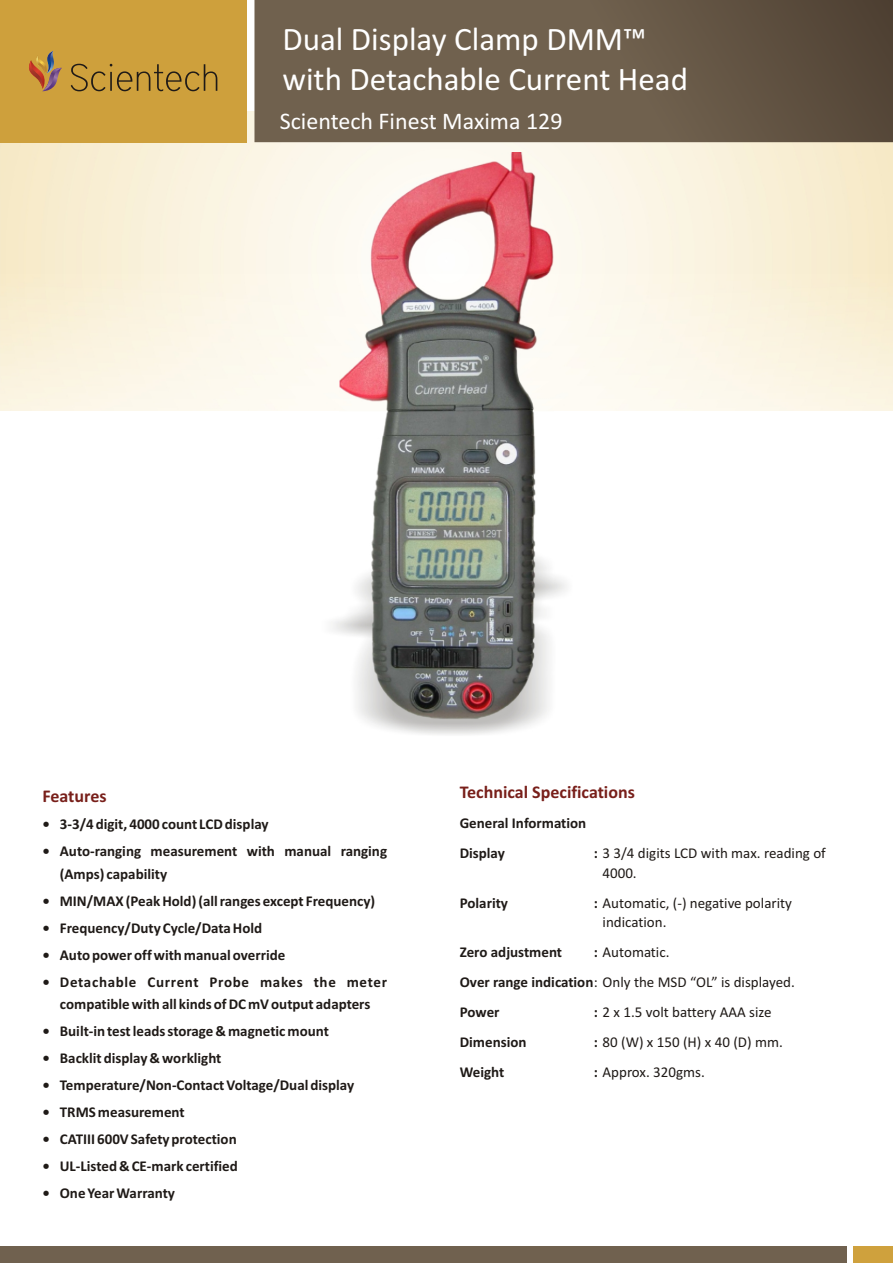
<style>
.page{position:relative;width:893px;height:1263px;background:#fff}
.page>*{position:absolute;margin:0;border:0;box-sizing:border-box;transform-origin:0 0}
.t1{font:33px/40.3px "Calibri";color:#fff}
.t2{font:24px "Calibri";color:#fff}
.t3{font:700 18px "Calibri";color:#781f1a}
.t4{font:700 15px/27px "Calibri";color:#1f1a17}
.t5{font:15px/19.5px "Calibri";color:#1f1a17}
.s1{font-weight:700}
</style>
<div class="page">
<div style="left:0;top:1246px;width:846px;height:17px;background:#70614f"></div>
<div style="left:854px;top:1246px;width:39px;height:17px;background:#cfa13d"></div>
<img style="left:0;top:112px;width:893px;height:299px">
<img style="left:339px;top:152px;width:215px;height:568px">
<svg style="left:254px;top:0;width:639px;height:142px;background:#695a48"></svg>
<div style="left:0;top:0;width:246px;height:142px;background:#cea03c"></div>
<svg style="left:71px;top:64px;width:146px;height:27px"></svg>
<svg style="left:29px;top:51px;width:33px;height:40px"></svg>
<h1 class="t1" style="left:282px;top:22px;width:407px">Dual Display Clamp DMM™ with Detachable Current Head</h1>
<h2 class="t2" style="left:280px;top:111px;width:284px">Scientech Finest Maxima 129</h2>
<p class="t3" style="left:43px;top:788px;width:66px">Features</p>
<p class="t4" style="left:60px;top:812px;width:329px;text-indent:-17px">• 3-3/4 digit, 4000 count LCD display<br>Auto-ranging measurement with manual ranging</p>
<p class="t4" style="left:60px;top:861px;width:329px">(Amps) capability<br>MIN/MAX (Peak Hold) (all ranges except Frequency)<br>Frequency/Duty Cycle/Data Hold<br>Auto power off with manual override<br>Detachable Current Probe makes the meter</p>
<p class="t4" style="left:60px;top:992px;width:312px">compatible with all kinds of DC mV output adapters Built-in test leads storage &amp; magnetic mount Backlit display &amp; worklight Temperature/Non-Contact Voltage/Dual display TRMS measurement<br>CATIII 600V Safety protection<br>UL-Listed &amp; CE-mark certified<br>One Year Warranty</p>
<p class="t4" style="left:42px;top:839px;width:9px">•</p>
<p class="t4" style="left:42px;top:888px;width:9px;text-align:justify">• • • •</p>
<p class="t4" style="left:42px;top:1019px;width:9px;text-align:justify">• • • • • • •</p>
<p class="t3" style="left:460px;top:785px;width:177px">Technical Specifications</p>
<p class="t4" style="left:460px;top:810px;width:128px;line-height:30px">General Information<br>Display</p>
<p class="t5" style="left:603px;top:845px;width:225px;text-indent:-9px"><span class="s1">:</span> 3 3/4 digits LCD with max. reading of<br>4000.</p>
<p class="t4" style="left:460px;top:891px;width:50px">Polarity</p>
<p class="t5" style="left:603px;top:894px;width:191px;text-indent:-9px"><span class="s1">:</span> Automatic, (-) negative polarity indication.</p>
<p class="t4" style="left:460px;top:940px;width:104px">Zero adjustment</p>
<p class="t5" style="left:460px;top:939px;width:337px;line-height:30px;text-indent:134px"><span class="s1">:</span> Automatic.<br><span class="s1">Over range indication</span>: Only the MSD “OL” is displayed.<br><span class="s1">Power</span></p>
<p class="t5" style="left:594px;top:1004px;width:179px"><span class="s1">:</span> 2 x 1.5 volt battery AAA size</p>
<p class="t4" style="left:460px;top:1030px;width:68px">Dimension</p>
<p class="t5" style="left:594px;top:1034px;width:191px"><span class="s1">:</span> 80 (W) x 150 (H) x 40 (D) mm.</p>
<p class="t4" style="left:460px;top:1060px;width:46px">Weight</p>
<p class="t5" style="left:594px;top:1064px;width:113px"><span class="s1">:</span> Approx. 320gms.</p>
</div>
